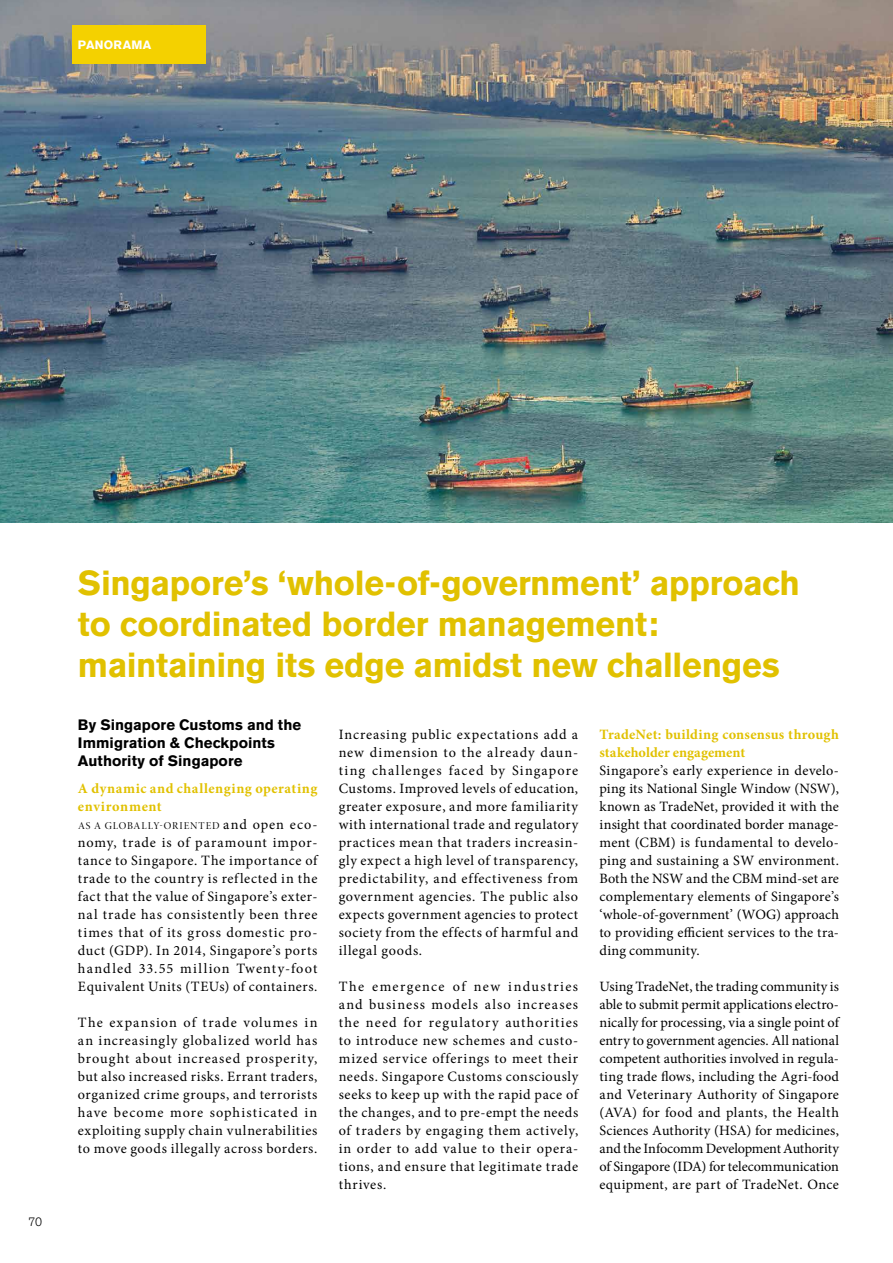
<style>
.page{position:relative;width:893px;height:1263px;background:#fff}
.page>*{position:absolute;margin:0;border:0;box-sizing:border-box;transform-origin:0 0}
.t1{font:700 34.5px/41.4px "Akzidenz Grotesk BE";letter-spacing:-.01em;color:#e1c100}
.t2{font:700 15px/18px "Akzidenz Grotesk BE";letter-spacing:.005em;color:#000}
.t3{font:14.25px/18px "Minion Pro";letter-spacing:.035em;color:#000;text-align:justify}
.t4{font:700 14.25px/18px "Minion Pro";letter-spacing:.025em;color:#e1c100}
.t5{font:700 12px "Akzidenz Grotesk BE";letter-spacing:.025em;color:#fff}
.t6{font:300 12px "Akzidenz Grotesk BE";color:#000}
.t7{font:10.5px "Minion Pro Disp";letter-spacing:.085em;color:#000}
.s1{font-family:"Minion Pro";font-size:14.25px}
</style>
<div class="page">
<img style="left:0;top:0;width:893px;height:523px">
<div style="left:72px;top:25px;width:133px;height:39px;background:#f4d100"></div>
<p class="t5" style="left:78px;top:38px;width:75px">PANORAMA</p>
<p class="t6" style="left:28px;top:1215px;width:15px">70</p>
<h1 class="t1" style="left:78px;top:562px;width:723px">Singapore’s ‘whole-of-government’ approach to coordinated border management: maintaining its edge amidst new challenges</h1>
<p class="t2" style="left:78px;top:716px;width:225px">By Singapore Customs and the<br>Immigration &amp; Checkpoints<br>Authority of Singapore</p>
<p class="t4" style="left:78px;top:779px;width:241px">A dynamic and challenging operating environment</p>
<p class="t7" style="left:78px;top:819px;width:241px">AS A GLOBALLY-ORIENTED <span class="s1">and open eco-</span></p>
<p class="t3" style="left:78px;top:833px;width:241px">nomy, trade is of paramount impor&shy;tance to Singapore. The importance of trade to the country is reflected in the fact that the value of Singapore’s exter&shy;nal trade has consistently been three times that of its gross domestic pro&shy;duct (GDP). In 2014, Singapore’s ports handled 33.55 million Twenty-foot Equivalent Units (TEUs) of containers.</p>
<p class="t3" style="left:78px;top:1013px;width:241px">The expansion of trade volumes in an increasingly globalized world has brought about increased prosperity, but also increased risks. Errant traders, organized crime groups, and terrorists have become more sophisticated in exploiting supply chain vulnerabilities to move goods illegally across borders.</p>
<p class="t3" style="left:339px;top:725px;width:241px">Increasing public expectations add a new dimension to the already daun&shy;ting challenges faced by Singapore Customs. Improved levels of education, greater exposure, and more familiarity with international trade and regulatory practices mean that traders increasin&shy;gly expect a high level of transparency, predictability, and effectiveness from government agencies. The public also expects government agencies to protect society from the effects of harmful and illegal goods.</p>
<p class="t3" style="left:339px;top:977px;width:241px">The emergence of new industries and business models also increases the need for regulatory authorities to introduce new schemes and custo&shy;mized service offerings to meet their needs. Singapore Customs consciously seeks to keep up with the rapid pace of the changes, and to pre-empt the needs of traders by engaging them actively, in order to add value to their opera&shy;tions, and ensure that legitimate trade thrives.</p>
<p class="t4" style="left:599px;top:725px;width:241px">TradeNet: building consensus through stakeholder engagement</p>
<p class="t3" style="left:599px;top:761px;width:241px">Singapore’s early experience in develo&shy;ping its National Single Window (NSW), known as TradeNet, provided it with the insight that coordinated border manage&shy;ment (CBM) is fundamental to develo&shy;ping and sustaining a SW environment.<br>Both the NSW and the CBM mind-set are complementary elements of Singapore’s ‘whole-of-government’ (WOG) approach to providing efficient services to the tra&shy;ding community.</p>
<p class="t3" style="left:599px;top:977px;width:241px">Using TradeNet, the trading community is able to submit permit applications electro&shy;nically for processing, via a single point of entry to government agencies. All national competent authorities involved in regula&shy;ting trade flows, including the Agri-food and Veterinary Authority of Singapore (AVA) for food and plants, the Health Sciences Authority (HSA) for medicines, and the Infocomm Development Authority of Singapore (IDA) for telecommunication equipment, are part of TradeNet. Once</p>
</div>
